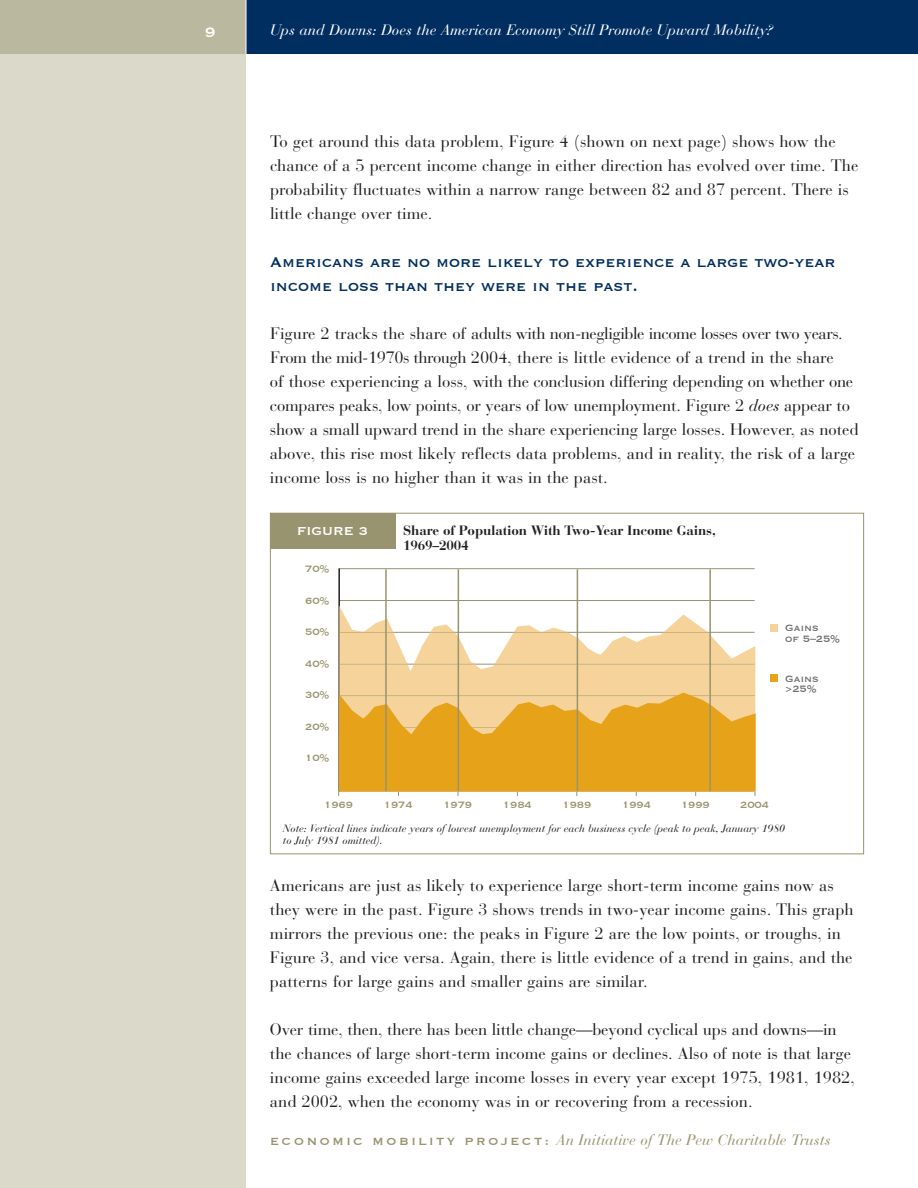
<style>
.page{position:relative;width:918px;height:1188px;background:#fff}
.page>*{position:absolute;margin:0;border:0;box-sizing:border-box;transform-origin:0 0}
.t1{font:18px/24px "Copperplate";color:#002e60}
.t2{font:18px "Copperplate";color:#fff}
.t3{font:16.5px/24px "Bauer Bodoni";color:#231f20}
.t4{font:italic 15px "Bauer Bodoni";color:#fff}
.t5{font:italic 15px "Bauer Bodoni";color:#98946f}
.t6{font:15px "Copperplate";color:#fff}
.t7{font:700 13.5px/15px "Bauer Bodoni";letter-spacing:-.01em;color:#231f20}
.t8{font:12px "Copperplate";letter-spacing:-.01em;color:#98946f}
.t9{font:12px/10.5px "Copperplate";letter-spacing:-.01em;color:#6c6d70}
.t10{font:italic 10.5px/12px "Bauer Bodoni";color:#231f20}
.s1{font-style:italic}
.s2{font-family:"Copperplate";font-style:normal;font-size:13.5px}
</style>
<div class="page">
<div style="left:0;top:54px;width:246px;height:1134px;background:#dad9ca"></div>
<div style="left:246px;top:0;width:672px;height:54px;background:#002e60"></div>
<div style="left:0;top:0;width:246px;height:54px;background:#bbb8a0"></div>
<hr style="left:246px;top:0;width:1px;height:54px;background:#fff">
<div style="left:270px;top:513px;width:126px;height:36px;background:#98946f"></div>
<hr style="left:340px;top:600px;width:415px;height:1px;background:#98946f">
<hr style="left:340px;top:568px;width:415px;height:1px;background:#98946f">
<hr style="left:338px;top:568px;width:2px;height:223px;background:#231f20">
<div style="left:770px;top:624px;width:8px;height:7px;background:#f6d39a"></div>
<div style="left:770px;top:674px;width:8px;height:8px;background:#e6a218"></div>
<svg style="left:338px;top:605px;width:418px;height:191px"></svg>
<hr style="left:385px;top:569px;width:2px;height:222px;background:#98946f">
<hr style="left:458px;top:569px;width:1px;height:222px;background:#98946f">
<hr style="left:577px;top:569px;width:1px;height:222px;background:#98946f">
<hr style="left:709px;top:569px;width:2px;height:222px;background:#98946f">
<p class="t2" style="left:205px;top:23px;width:12px">9</p>
<p class="t4" style="left:270px;top:25px;width:504px">Ups and Downs: Does the American Economy Still Promote Upward Mobility?</p>
<p class="t3" style="left:270px;top:132px;width:590px">To get around this data problem, Figure 4 (shown on next page) shows how the chance of a 5 percent income change in either direction has evolved over time. The probability fluctuates within a narrow range between 82 and 87 percent. There is little change over time.</p>
<p class="t1" style="left:270px;top:250px;width:567px">americans are no more likely to experience a large two-year income loss than they were in the past.</p>
<p class="t3" style="left:270px;top:323px;width:590px">Figure 2 tracks the share of adults with non-negligible income losses over two years.<br>From the mid-1970s through 2004, there is little evidence of a trend in the share<br>of those experiencing a loss, with the conclusion differing depending on whether one compares peaks, low points, or years of low unemployment. Figure 2 <span class="s1">does</span> appear to show a small upward trend in the share experiencing large losses. However, as noted above, this rise most likely reflects data problems, and in reality, the risk of a large income loss is no higher than it was in the past.</p>
<p class="t6" style="left:297px;top:524px;width:72px">FiguRe 3</p>
<p class="t7" style="left:403px;top:524px;width:314px">Share of Population With Two-Year Income Gains,<br>1969–2004</p>
<p class="t8" style="left:305px;top:563px;width:27px">70%</p>
<p class="t8" style="left:305px;top:595px;width:27px">60%</p>
<p class="t8" style="left:305px;top:626px;width:27px">50%</p>
<p class="t8" style="left:305px;top:658px;width:27px">40%</p>
<p class="t8" style="left:305px;top:689px;width:27px">30%</p>
<p class="t8" style="left:305px;top:721px;width:27px">20%</p>
<p class="t8" style="left:305px;top:752px;width:27px">10%</p>
<p class="t8" style="left:324px;top:799px;width:30px">1969</p>
<p class="t8" style="left:384px;top:799px;width:30px">1974</p>
<p class="t8" style="left:443px;top:799px;width:30px">1979</p>
<p class="t8" style="left:503px;top:799px;width:30px">1984</p>
<p class="t8" style="left:563px;top:799px;width:30px">1989</p>
<p class="t8" style="left:622px;top:799px;width:30px">1994</p>
<p class="t8" style="left:681px;top:799px;width:30px">1999</p>
<p class="t8" style="left:740px;top:799px;width:30px">2004</p>
<p class="t9" style="left:785px;top:623px;width:57px">gains<br>of 5–25%</p>
<p class="t9" style="left:785px;top:673px;width:35px">gains &gt;25%</p>
<p class="t10" style="left:283px;top:823px;width:504px">Note: Vertical lines indicate years of lowest unemployment for each business cycle (peak to peak, January 1980 to July 1981 omitted).</p>
<p class="t3" style="left:270px;top:875px;width:585px">Americans are just as likely to experience large short-term income gains now as they were in the past. Figure 3 shows trends in two-year income gains. This graph mirrors the previous one: the peaks in Figure 2 are the low points, or troughs, in Figure 3, and vice versa. Again, there is little evidence of a trend in gains, and the patterns for large gains and smaller gains are similar.</p>
<p class="t3" style="left:270px;top:1019px;width:587px">Over time, then, there has been little change—beyond cyclical ups and downs—in the chances of large short-term income gains or declines. Also of note is that large income gains exceeded large income losses in every year except 1975, 1981, 1982, and 2002, when the economy was in or recovering from a recession.</p>
<p class="t5" style="left:270px;top:1135px;width:562px"><span class="s2">economic mobility pRoJect:</span> An Initiative of The Pew Charitable Trusts</p>
</div>
